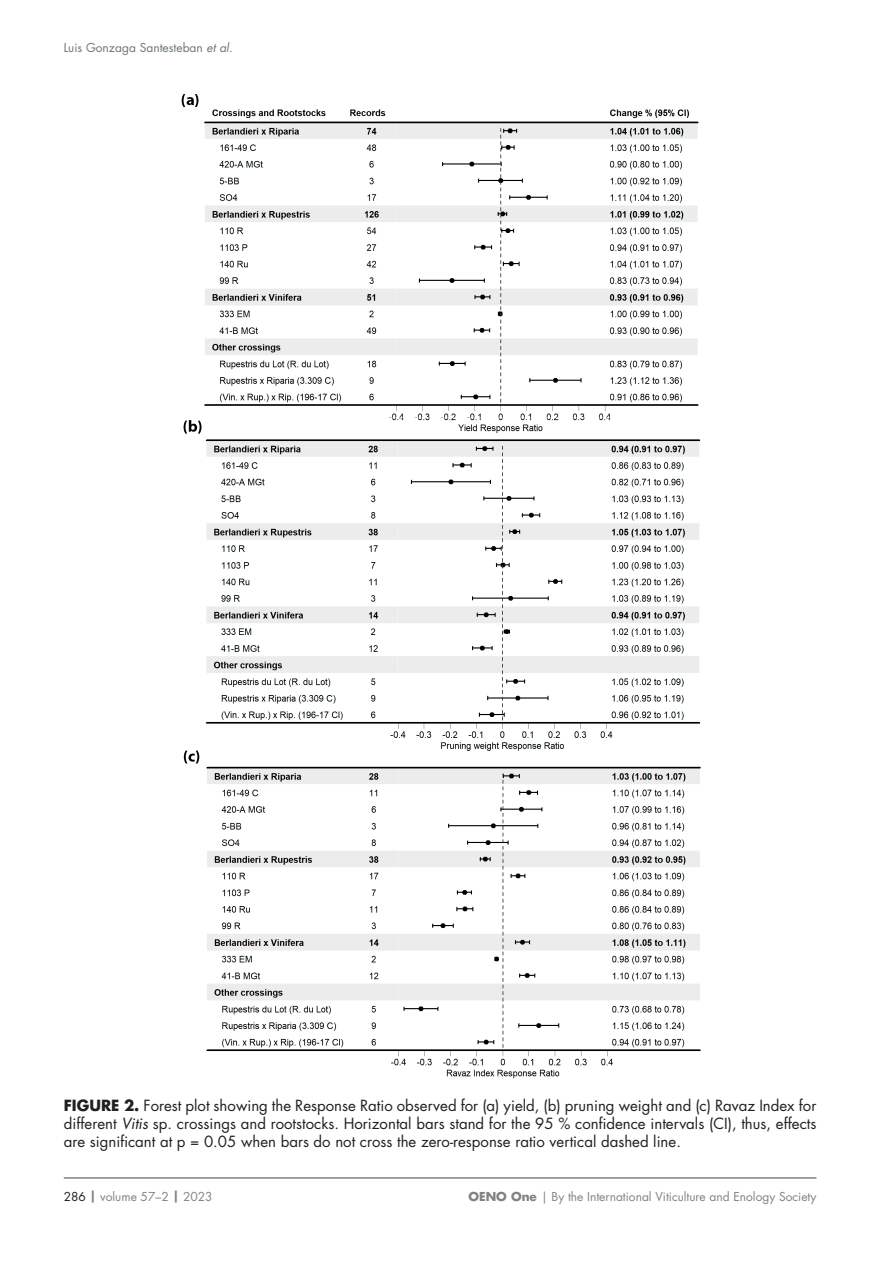
<style>
.page{position:relative;width:893px;height:1263px;background:#fff}
.page>*{position:absolute;margin:0;border:0;box-sizing:border-box;transform-origin:0 0}
.t1{font:15px/18px "Futura Std";color:#231f20;text-align:justify}
.t2{font:12px "Futura Std";color:#808285}
.t3{font:12px "Futura Std";color:#6b7771}
.s1{font-style:italic}
.s2{font-weight:700}
.s3{color:#231f20}
</style>
<div class="page">
<hr style="left:64px;top:1177px;width:752px;height:2px;background:#808285">
<img style="left:181px;top:94px;width:520px;height:985px">
<p class="t3" style="left:64px;top:40px;width:170px">Luis Gonzaga Santesteban <span class="s1">et al.</span></p>
<p class="t1" style="left:64px;top:1097px;width:754px"><span class="s2">FIGURE 2.</span> Forest plot showing the Response Ratio observed for (a) yield, (b) pruning weight and (c) Ravaz Index for different <span class="s1">Vitis</span> sp. crossings and rootstocks. Horizontal bars stand for the 95 % confidence intervals (CI), thus, effects are significant at p = 0.05 when bars do not cross the zero-response ratio vertical dashed line.</p>
<p class="t2" style="left:64px;top:1188px;width:150px"><span class="s3">286</span> <span class="s2">|</span> volume 57–2 <span class="s2">|</span> 2023</p>
<p class="t2" style="left:468px;top:1188px;width:349px"><span class="s2">OENO One</span> | By the International Viticulture and Enology Society</p>
</div>
